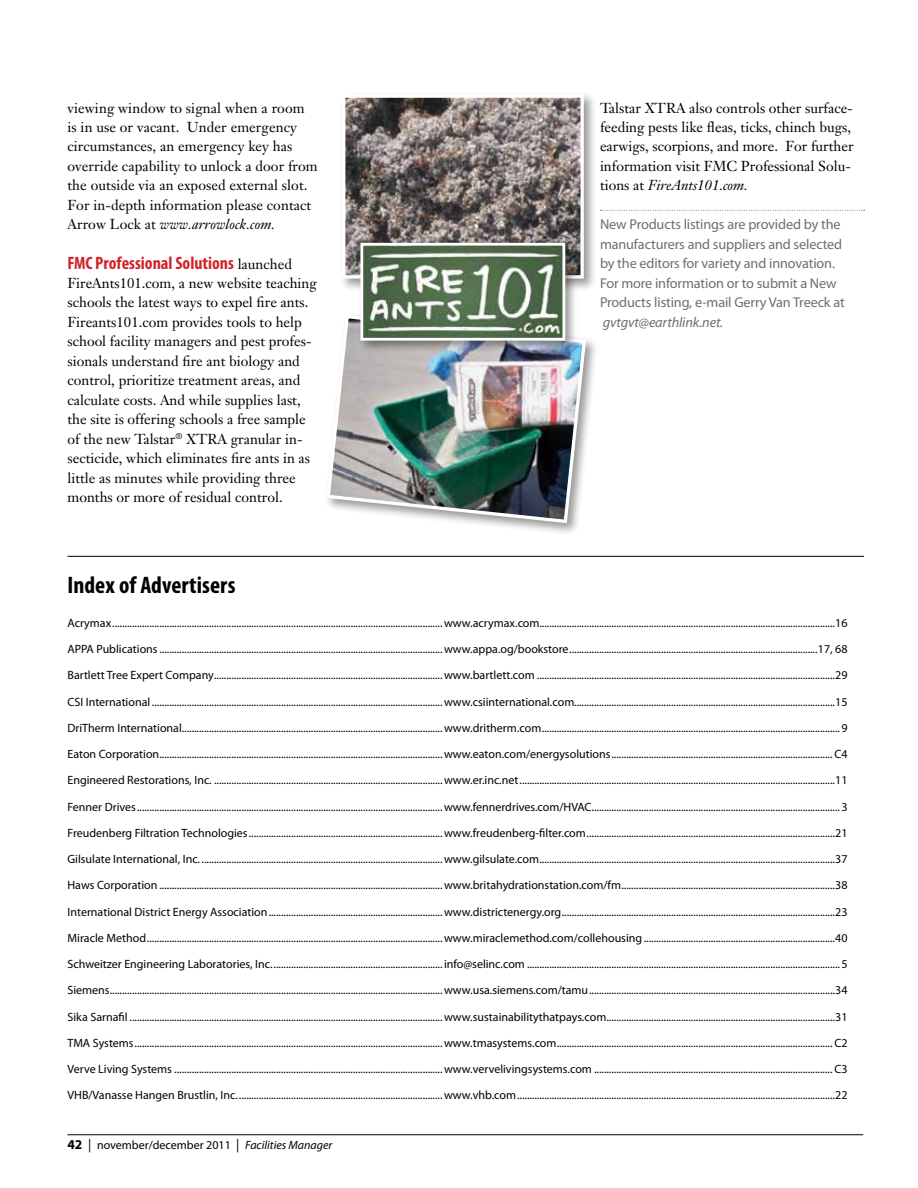
<style>
.page{position:relative;width:918px;height:1188px;background:#fff}
.page>*{position:absolute;margin:0;border:0;box-sizing:border-box;transform-origin:0 0}
.t1{font:700 condensed 24px "Myriad Pro";letter-spacing:.005em;color:#000}
.t2{font:700 condensed 18px "Myriad Pro";color:#d2232a}
.t3{font:14.25px/19.5px "Janson Text";color:#000}
.t4{font:14.25px/19.5px "Myriad Pro";letter-spacing:-.01em;color:#6d6e71}
.t5{font:italic 14.25px "Myriad Pro";letter-spacing:-.01em;color:#6d6e71}
.t6{font:12px/26.2px "Myriad Pro";color:#000;text-align:justify}
.s1{font-style:italic}
.s2{font-family:"Janson Text";font-weight:400;font-stretch:normal;font-size:14.25px;color:#000}
.s3{font-weight:700;font-size:13.5px}
.s4{font-size:13.5px}
</style>
<div class="page">
<hr style="left:68px;top:1134px;width:795px;height:1px;background:#000">
<hr style="left:68px;top:556px;width:796px;height:1px;background:#000">
<svg style="left:600px;top:210px;width:265px;height:1px"></svg>
<div style="left:339px;top:91px;width:258px;height:201px;background:#000;opacity:.4"></div>
<img style="left:346px;top:99px;width:234px;height:176px">
<div style="left:342px;top:95px;width:242px;height:184px;border:3px solid #fff"></div>
<div style="left:324px;top:312px;width:275px;height:224px;background:#000;opacity:.4"></div>
<img style="left:325px;top:313px;width:263px;height:212px">
<div style="left:357px;top:240px;width:222px;height:114px;background:#000;opacity:.4"></div>
<img style="left:364px;top:247px;width:197px;height:90px">
<div style="left:360px;top:243px;width:205px;height:98px;border:3px solid #fff"></div>
<p class="t3" style="left:68px;top:98px;width:252px">viewing window to signal when a room<br>is in use or vacant. Under emergency circumstances, an emergency key has override capability to unlock a door from the outside via an exposed external slot.<br>For in-depth information please contact Arrow Lock at <span class="s1">www.arrowlock.com.</span></p>
<h2 class="t2" style="left:68px;top:251px;width:226px">FMC Professional Solutions <span class="s2">launched</span></h2>
<p class="t3" style="left:67px;top:273px;width:251px">FireAnts101.com, a new website teaching schools the latest ways to expel fire ants.<br>Fireants101.com provides tools to help school facility managers and pest profes&shy;sionals understand fire ant biology and control, prioritize treatment areas, and calculate costs. And while supplies last, the site is offering schools a free sample of the new Talstar<sup>®</sup> XTRA granular in&shy;secticide, which eliminates fire ants in as little as minutes while providing three months or more of residual control.</p>
<p class="t3" style="left:600px;top:98px;width:255px">Talstar XTRA also controls other surface&shy;feeding pests like fleas, ticks, chinch bugs, earwigs, scorpions, and more. For further information visit FMC Professional Solu&shy;tions at <span class="s1">FireAnts101.com.</span></p>
<p class="t4" style="left:600px;top:215px;width:246px">New Products listings are provided by the manufacturers and suppliers and selected by the editors for variety and innovation.<br>For more information or to submit a New Products listing, e-mail Gerry Van Treeck at</p>
<p class="t5" style="left:603px;top:313px;width:122px">gvtgvt@earthlink.net.</p>
<h1 class="t1" style="left:68px;top:570px;width:170px">Index of Advertisers</h1>
<p class="t6" style="left:68px;top:610px;width:781px">Acrymax.....................................................................................................................................www.acrymax.com.......................................................................................................................16<br>APPA Publications..................................................................................................................www.appa.og/bookstore....................................................................................................17, 68<br>Bartlett Tree Expert Company............................................................................................www.bartlett.com ........................................................................................................................29<br>CSI International .....................................................................................................................www.csiinternational.com.........................................................................................................15<br>DriTherm International.........................................................................................................www.dritherm.com........................................................................................................................9<br>Eaton Corporation..................................................................................................................www.eaton.com/energysolutions......................................................................................... C4<br>Engineered Restorations, Inc. ............................................................................................www.er.inc.net...............................................................................................................................11<br>Fenner Drives...........................................................................................................................www.fennerdrives.com/HVAC....................................................................................................3<br>Freudenberg Filtration Technologies..............................................................................www.freudenberg-filter.com....................................................................................................21<br>Gilsulate International, Inc. .................................................................................................www.gilsulate.com.......................................................................................................................37<br>Haws Corporation ..................................................................................................................www.britahydrationstation.com/fm......................................................................................38<br>International District Energy Association......................................................................www.districtenergy.org..............................................................................................................23<br>Miracle Method.......................................................................................................................www.miraclemethod.com/collehousing.............................................................................40<br>Schweitzer Engineering Laboratories, Inc..................................................................... info@selinc.com ..............................................................................................................................5<br>Siemens......................................................................................................................................www.usa.siemens.com/tamu...................................................................................................34<br>Sika Sarnafil ..............................................................................................................................www.sustainabilitythatpays.com............................................................................................31<br>TMA Systems............................................................................................................................www.tmasystems.com............................................................................................................... C2<br>Verve Living Systems ............................................................................................................www.vervelivingsystems.com ................................................................................................ C3<br>VHB/Vanasse Hangen Brustlin, Inc...................................................................................www.vhb.com................................................................................................................................22</p>
<p class="t6" style="left:68px;top:1131px;width:266px"><span class="s3">42</span> <span class="s4">|</span> november/december 2011 <span class="s4">|</span> <span class="s1">Facilities Manager</span></p>
</div>
